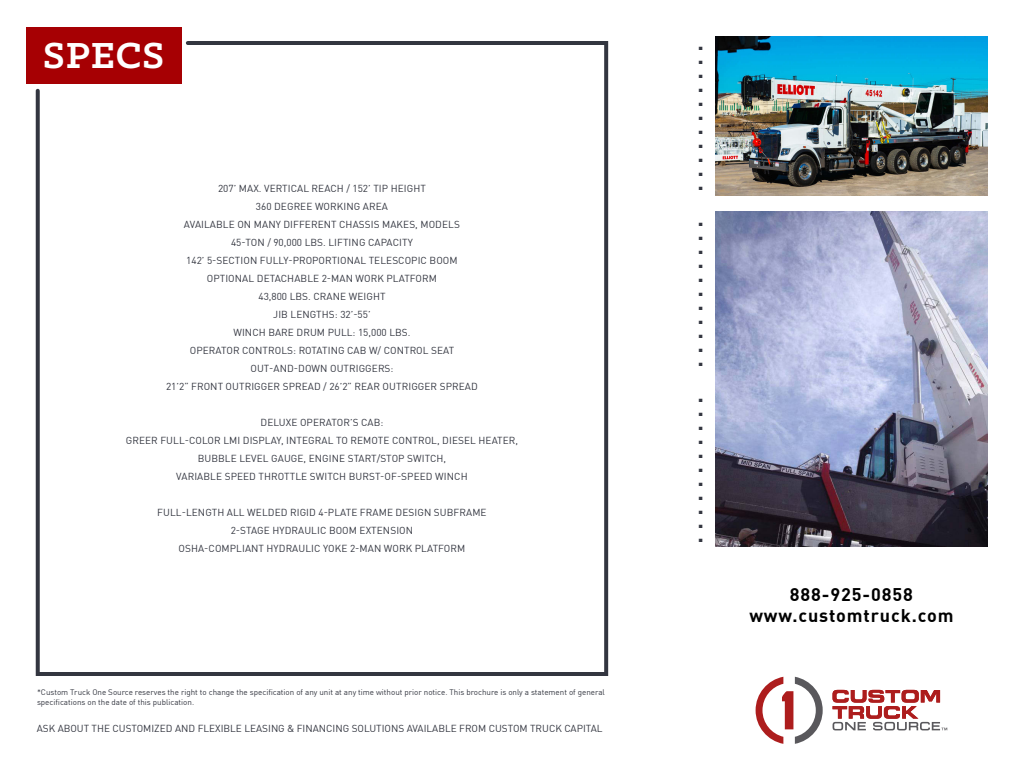
<style>
.page{position:relative;width:1024px;height:768px;background:#fff}
.page>*{position:absolute;margin:0;border:0;box-sizing:border-box;transform-origin:0 0}
.t1{font:700 41px "Klinic Slab";letter-spacing:.025em;color:#fff}
.t2{font:700 23px "DIN Pro";color:#333640}
.t3{font:700 18px "DIN Pro";letter-spacing:.05em;color:#000}
.t4{font:10px "DIN Pro";letter-spacing:.01em;color:#333640}
.t5{font:8px/9.6px "DIN Pro";color:#333640}
</style>
<div class="page">
<img style="left:715px;top:212px;width:273px;height:335px">
<img style="left:715px;top:36px;width:273px;height:160px">
<div style="left:26px;top:27px;width:156px;height:57px;background:#a60003"></div>
<svg style="left:35px;top:41px;width:574px;height:635px"></svg>
<svg style="left:756px;top:677px;width:67px;height:67px"></svg>
<svg style="left:833px;top:690px;width:114px;height:40px"></svg>
<p class="t1" style="left:43px;top:28px;width:123px">SPECS</p>
<p class="t4" style="left:218px;top:181px;width:209px">207’ MAX. VERTICAL REACH / 152’ TIP HEIGHT</p>
<p class="t4" style="left:256px;top:199px;width:134px">360 DEGREE WORKING AREA</p>
<p class="t4" style="left:184px;top:217px;width:278px">AVAILABLE ON MANY DIFFERENT CHASSIS MAKES, MODELS</p>
<p class="t4" style="left:231px;top:235px;width:183px">45-TON / 90,000 LBS. LIFTING CAPACITY</p>
<p class="t4" style="left:186px;top:253px;width:273px">142’ 5-SECTION FULLY-PROPORTIONAL TELESCOPIC BOOM</p>
<p class="t4" style="left:207px;top:271px;width:232px">OPTIONAL DETACHABLE 2-MAN WORK PLATFORM</p>
<p class="t4" style="left:258px;top:289px;width:129px">43,800 LBS. CRANE WEIGHT</p>
<p class="t4" style="left:273px;top:307px;width:99px">JIB LENGTHS: 32’-55’</p>
<p class="t4" style="left:233px;top:325px;width:179px">WINCH BARE DRUM PULL: 15,000 LBS.</p>
<p class="t4" style="left:190px;top:343px;width:266px">OPERATOR CONTROLS: ROTATING CAB W/ CONTROL SEAT</p>
<p class="t4" style="left:250px;top:361px;width:145px">OUT-AND-DOWN OUTRIGGERS:</p>
<p class="t4" style="left:166px;top:379px;width:313px">21’2” FRONT OUTRIGGER SPREAD / 26’2” REAR OUTRIGGER SPREAD</p>
<p class="t4" style="left:261px;top:415px;width:124px">DELUXE OPERATOR’S CAB:</p>
<p class="t4" style="left:126px;top:433px;width:394px">GREER FULL-COLOR LMI DISPLAY, INTEGRAL TO REMOTE CONTROL, DIESEL HEATER,</p>
<p class="t4" style="left:198px;top:451px;width:250px">BUBBLE LEVEL GAUGE, ENGINE START/STOP SWITCH,</p>
<p class="t4" style="left:176px;top:469px;width:293px">VARIABLE SPEED THROTTLE SWITCH BURST-OF-SPEED WINCH</p>
<p class="t4" style="left:157px;top:505px;width:331px">FULL-LENGTH ALL WELDED RIGID 4-PLATE FRAME DESIGN SUBFRAME</p>
<p class="t4" style="left:231px;top:523px;width:184px">2-STAGE HYDRAULIC BOOM EXTENSION</p>
<p class="t4" style="left:179px;top:541px;width:288px">OSHA-COMPLIANT HYDRAULIC YOKE 2-MAN WORK PLATFORM</p>
<p class="t5" style="left:37px;top:687px;width:569px">*Custom Truck One Source reserves the right to change the specification of any unit at any time without prior notice. This brochure is only a statement of general specifications on the date of this publication.</p>
<p class="t4" style="left:37px;top:721px;width:567px">ASK ABOUT THE CUSTOMIZED AND FLEXIBLE LEASING &amp; FINANCING SOLUTIONS AVAILABLE FROM CUSTOM TRUCK CAPITAL</p>
<p class="t2" style="left:697px;top:23px;width:8px">.</p>
<p class="t2" style="left:697px;top:37px;width:8px">.</p>
<p class="t2" style="left:697px;top:51px;width:8px">.</p>
<p class="t2" style="left:697px;top:65px;width:8px">.</p>
<p class="t2" style="left:697px;top:79px;width:8px">.</p>
<p class="t2" style="left:697px;top:93px;width:8px">.</p>
<p class="t2" style="left:697px;top:107px;width:8px">.</p>
<p class="t2" style="left:697px;top:121px;width:8px">.</p>
<p class="t2" style="left:697px;top:135px;width:8px">.</p>
<p class="t2" style="left:697px;top:149px;width:8px">.</p>
<p class="t2" style="left:697px;top:163px;width:8px">.</p>
<p class="t2" style="left:697px;top:200px;width:8px">.</p>
<p class="t2" style="left:697px;top:214px;width:8px">.</p>
<p class="t2" style="left:697px;top:228px;width:8px">.</p>
<p class="t2" style="left:697px;top:242px;width:8px">.</p>
<p class="t2" style="left:697px;top:256px;width:8px">.</p>
<p class="t2" style="left:697px;top:270px;width:8px">.</p>
<p class="t2" style="left:697px;top:284px;width:8px">.</p>
<p class="t2" style="left:697px;top:298px;width:8px">.</p>
<p class="t2" style="left:697px;top:312px;width:8px">.</p>
<p class="t2" style="left:697px;top:326px;width:8px">.</p>
<p class="t2" style="left:697px;top:340px;width:8px">.</p>
<p class="t2" style="left:697px;top:376px;width:8px">.</p>
<p class="t2" style="left:697px;top:390px;width:8px">.</p>
<p class="t2" style="left:697px;top:404px;width:8px">.</p>
<p class="t2" style="left:697px;top:418px;width:8px">.</p>
<p class="t2" style="left:697px;top:432px;width:8px">.</p>
<p class="t2" style="left:697px;top:446px;width:8px">.</p>
<p class="t2" style="left:697px;top:460px;width:8px">.</p>
<p class="t2" style="left:697px;top:474px;width:8px">.</p>
<p class="t2" style="left:697px;top:488px;width:8px">.</p>
<p class="t2" style="left:697px;top:502px;width:8px">.</p>
<p class="t2" style="left:697px;top:516px;width:8px">.</p>
<p class="t3" style="left:790px;top:580px;width:124px">888-925-0858</p>
<p class="t3" style="left:749px;top:602px;width:206px">www.customtruck.com</p>
</div>
